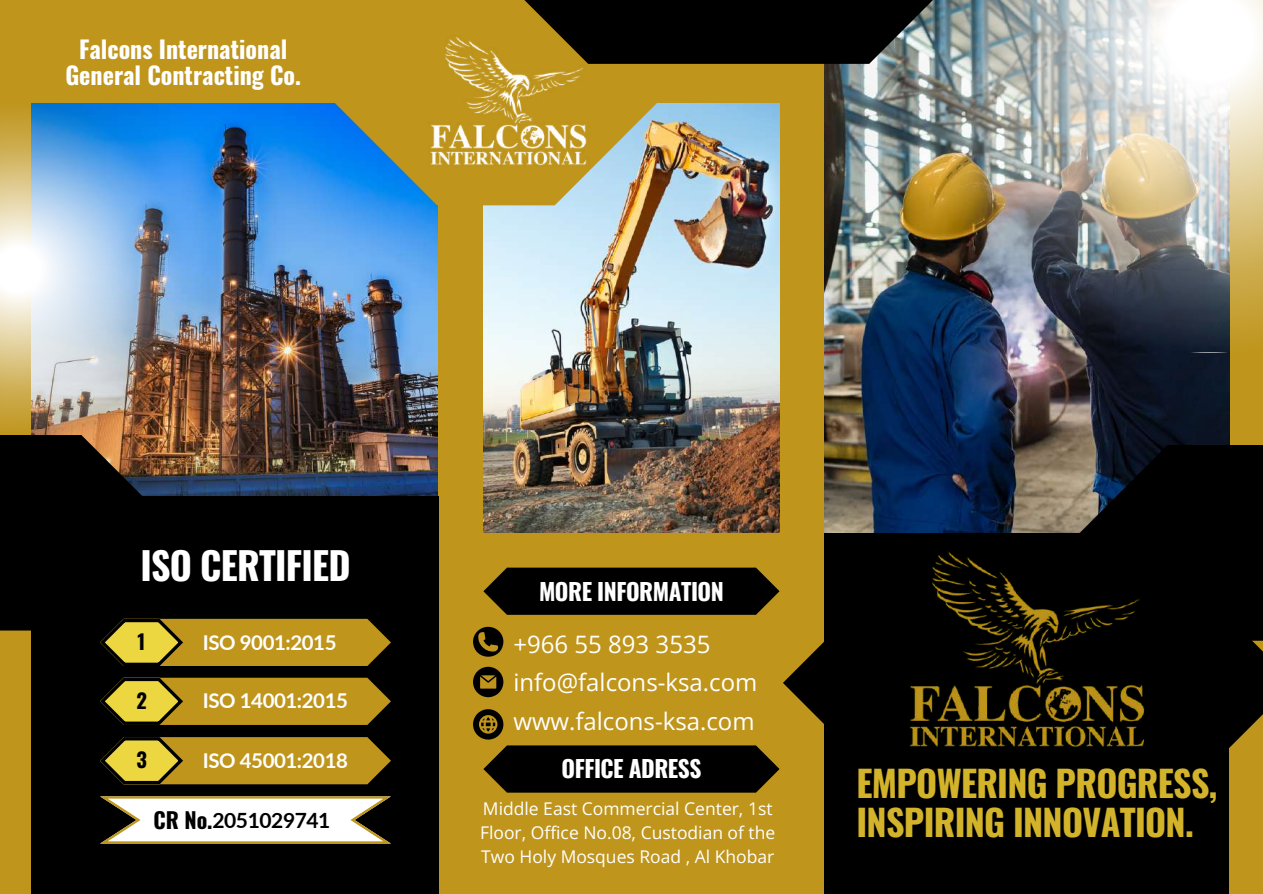
<style>
.page{position:relative;width:1263px;height:894px;background:#fff}
.page>*{position:absolute;margin:0;border:0;box-sizing:border-box;transform-origin:0 0}
.t1{font:700 37.95px "Oswald";letter-spacing:-.02em;color:#fff}
.t2{font:700 36px/39.3px "Oswald";letter-spacing:-.02em;color:#d2b32a}
.t3{font:24px/38.2px "Open Sans";color:#fff}
.t4{font:700 24px/25.8px "Oswald";color:#fff;text-align:center}
.t5{font:700 23.4px "Oswald";letter-spacing:-.02em;color:#fff}
.t6{font:700 21px "Lato";letter-spacing:-.02em;color:#000}
.t7{font:700 20.4px "Lato";letter-spacing:-.02em;color:#fff}
.t8{font:700 20.4px "Oswald";color:#000}
.t9{font:17.55px/24px "Open Sans";color:#fff}
.s1{font-family:"Oswald";font-size:21.9px}
</style>
<div class="page">
<div style="left:0;top:0;width:1263px;height:893px;background:#bf951c"></div>
<img style="left:179px;top:103px;width:259px;height:393px">
<div style="left:824px;top:0;width:405px;height:893px;background:#000"></div>
<img style="left:824px;top:64px;width:405px;height:468px">
<img style="left:895px;top:0;width:368px;height:352px">
<img style="left:483px;top:103px;width:296px;height:429px">
<img style="left:282px;top:103px;width:427px;height:102px">
<svg style="left:524px;top:0;width:460px;height:64px;fill:#000"></svg>
<svg style="left:483px;top:567px;width:296px;height:47px;background:#110d02"></svg>
<svg style="left:783px;top:640px;width:480px;height:108px"></svg>
<svg style="left:0;top:434px;width:179px;height:196px;background:#251a12"></svg>
<div style="left:31px;top:496px;width:408px;height:397px;background:#000"></div>
<svg style="left:1070px;top:444px;width:193px;height:196px"></svg>
<svg style="left:100px;top:796px;width:291px;height:47px;background:#d7d3c6"></svg>
<svg style="left:100px;top:618px;width:291px;height:48px;background:#aa8a1d"></svg>
<svg style="left:100px;top:677px;width:291px;height:47px;background:#ab8b1d"></svg>
<svg style="left:100px;top:737px;width:291px;height:47px;background:#ad8c1e"></svg>
<svg style="left:483px;top:745px;width:296px;height:47px;background:#100d02"></svg>
<img style="left:0;top:103px;width:183px;height:331px">
<img style="left:417px;top:35px;width:182px;height:132px">
<img style="left:889px;top:549px;width:275px;height:199px">
<svg style="left:473px;top:626px;width:30px;height:71px"></svg>
<svg style="left:473px;top:709px;width:30px;height:30px"></svg>
<h3 class="t4" style="left:65px;top:35px;width:237px">Falcons International<br>General Contracting Co.</h3>
<h1 class="t1" style="left:140px;top:535px;width:212px">ISO CERTIFIED</h1>
<p class="t8" style="left:138px;top:625px;width:9px">1</p>
<p class="t7" style="left:203px;top:629px;width:135px">ISO 9001:2015</p>
<p class="t8" style="left:136px;top:684px;width:12px">2</p>
<p class="t7" style="left:203px;top:688px;width:147px">ISO 14001:2015</p>
<p class="t8" style="left:136px;top:743px;width:12px">3</p>
<p class="t7" style="left:203px;top:747px;width:147px">ISO 45001:2018</p>
<p class="t6" style="left:153px;top:807px;width:179px"><span class="s1">CR No.</span>2051029741</p>
<h3 class="t5" style="left:539px;top:572px;width:186px">MORE INFORMATION</h3>
<h3 class="t3" style="left:513px;top:624px;width:199px">+966 55 893 3535</h3>
<h3 class="t3" style="left:513px;top:662px;width:245px">info@falcons-ksa.com www.falcons-ksa.com</h3>
<h3 class="t5" style="left:561px;top:750px;width:141px">OFFICE ADRESS</h3>
<p class="t9" style="left:480px;top:796px;width:297px">Middle East Commercial Center, 1st<br>Floor, Office No.08, Custodian of the<br>Two Holy Mosques Road , Al Khobar</p>
<h2 class="t2" style="left:856px;top:761px;width:362px">EMPOWERING PROGRESS,<br>INSPIRING INNOVATION.</h2>
</div>
